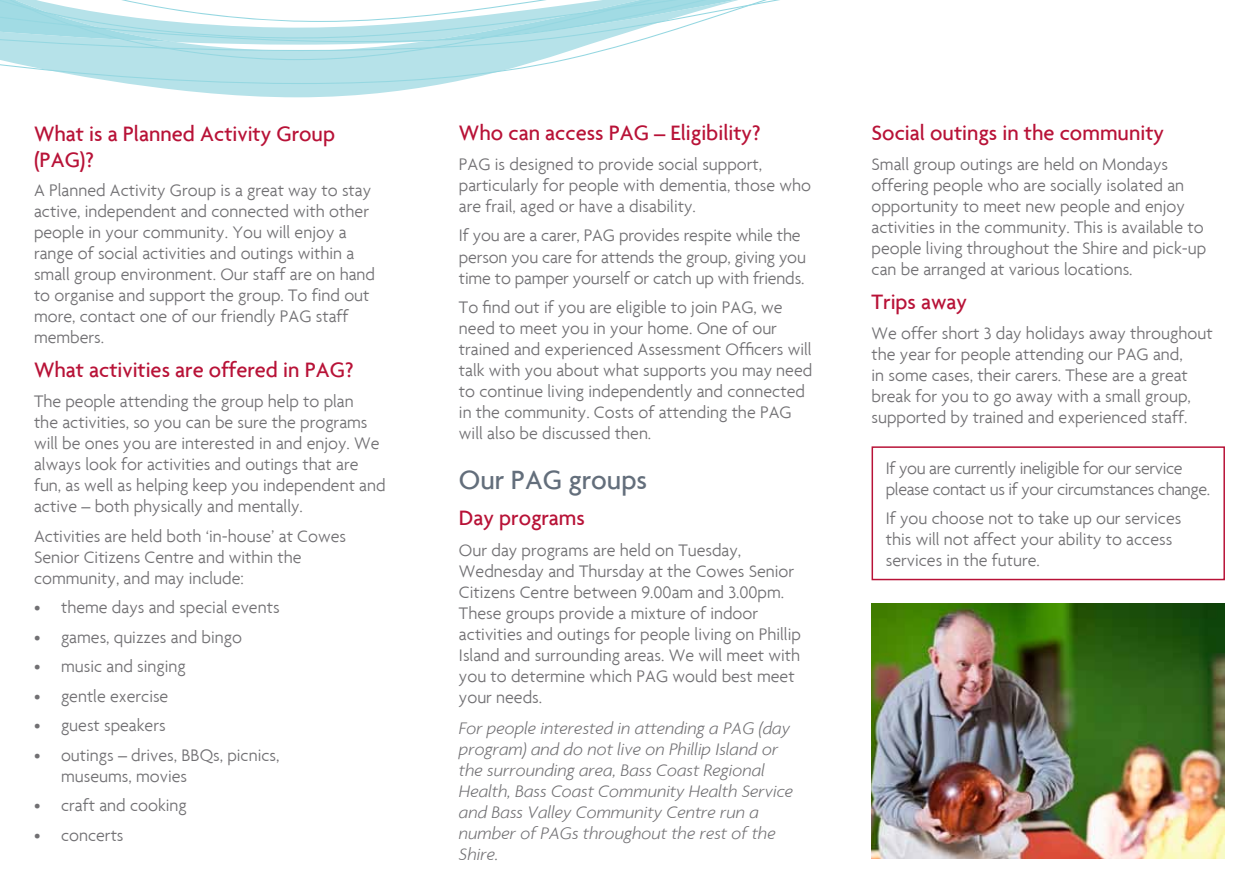
<style>
.page{position:relative;width:1259px;height:893px;background:#fff}
.page>*{position:absolute;margin:0;border:0;box-sizing:border-box;transform-origin:0 0}
.t1{font:500 28.5px "Agenda";color:#636e7b}
.t2{font:500 22.5px/25.5px "Agenda";color:#b81237}
.t3{font:300 18px/21px "Agenda";color:#717073}
.t4{font:italic 300 18px/21px "Agenda";color:#717073}
.t5{font:300 18px/21px "Agenda";letter-spacing:-.02em;color:#717073}
</style>
<div class="page">
<svg style="left:131px;top:84px;width:310px;height:13px;fill:#b6e2e9"></svg>
<svg style="left:0;top:60px;width:565px;height:24px;fill:#b6e2e9"></svg>
<svg style="left:0;top:0;width:780px;height:60px"></svg>
<div style="left:871px;top:446px;width:354px;height:134px;border:2px solid #b81237"></div>
<img style="left:871px;top:603px;width:354px;height:256px">
<p class="t2" style="left:34px;top:121px;width:302px">What is a Planned Activity Group (PAG)?</p>
<p class="t3" style="left:34px;top:180px;width:342px">A Planned Activity Group is a great way to stay active, independent and connected with other people in your community. You will enjoy a range of social activities and outings within a small group environment. Our staff are on hand to organise and support the group. To find out more, contact one of our friendly PAG staff members.</p>
<p class="t2" style="left:34px;top:357px;width:321px">What activities are offered in PAG?</p>
<p class="t3" style="left:34px;top:390px;width:353px">The people attending the group help to plan<br>the activities, so you can be sure the programs will be ones you are interested in and enjoy. We always look for activities and outings that are fun, as well as helping keep you independent and active – both physically and mentally.</p>
<p class="t3" style="left:34px;top:525px;width:313px">Activities are held both ‘in-house’ at Cowes<br>Senior Citizens Centre and within the community, and may include:</p>
<p class="t3" style="left:34px;top:596px;width:247px">• theme days and special events</p>
<p class="t3" style="left:34px;top:626px;width:209px">• games, quizzes and bingo</p>
<p class="t3" style="left:34px;top:655px;width:153px">• music and singing</p>
<p class="t3" style="left:34px;top:685px;width:136px">• gentle exercise</p>
<p class="t3" style="left:34px;top:714px;width:133px">• guest speakers</p>
<p class="t3" style="left:61px;top:744px;width:220px;text-indent:-27px">• outings – drives, BBQs, picnics, museums, movies</p>
<p class="t3" style="left:34px;top:794px;width:154px">• craft and cooking</p>
<p class="t3" style="left:34px;top:824px;width:91px">• concerts</p>
<p class="t2" style="left:459px;top:120px;width:303px">Who can access PAG – Eligibility?</p>
<p class="t3" style="left:459px;top:153px;width:354px">PAG is designed to provide social support, particularly for people with dementia, those who are frail, aged or have a disability.</p>
<p class="t3" style="left:459px;top:225px;width:348px">If you are a carer, PAG provides respite while the person you care for attends the group, giving you time to pamper yourself or catch up with friends.</p>
<p class="t3" style="left:459px;top:296px;width:355px">To find out if you are eligible to join PAG, we need to meet you in your home. One of our trained and experienced Assessment Officers will talk with you about what supports you may need to continue living independently and connected in the community. Costs of attending the PAG will also be discussed then.</p>
<h1 class="t1" style="left:459px;top:463px;width:190px">Our PAG groups</h1>
<p class="t2" style="left:459px;top:504px;width:127px">Day programs</p>
<p class="t3" style="left:459px;top:539px;width:343px">Our day programs are held on Tuesday, Wednesday and Thursday at the Cowes Senior Citizens Centre between 9.00am and 3.00pm.<br>These groups provide a mixture of indoor activities and outings for people living on Phillip Island and surrounding areas. We will meet with you to determine which PAG would best meet your needs.</p>
<p class="t4" style="left:459px;top:717px;width:336px">For people interested in attending a PAG (day program) and do not live on Phillip Island or the surrounding area, Bass Coast Regional Health, Bass Coast Community Health Service and Bass Valley Community Centre run a number of PAGs throughout the rest of the Shire.</p>
<p class="t2" style="left:871px;top:120px;width:294px">Social outings in the community</p>
<p class="t3" style="left:871px;top:153px;width:336px">Small group outings are held on Mondays offering people who are socially isolated an opportunity to meet new people and enjoy activities in the community. This is available to people living throughout the Shire and pick-up can be arranged at various locations.</p>
<p class="t2" style="left:871px;top:288px;width:97px">Trips away</p>
<p class="t3" style="left:871px;top:322px;width:343px">We offer short 3 day holidays away throughout the year for people attending our PAG and,<br>in some cases, their carers. These are a great break for you to go away with a small group, supported by trained and experienced staff.</p>
<p class="t5" style="left:886px;top:457px;width:326px">If you are currently ineligible for our service please contact us if your circumstances change.</p>
<p class="t3" style="left:886px;top:507px;width:297px">If you choose not to take up our services this will not affect your ability to access services in the future.</p>
</div>
